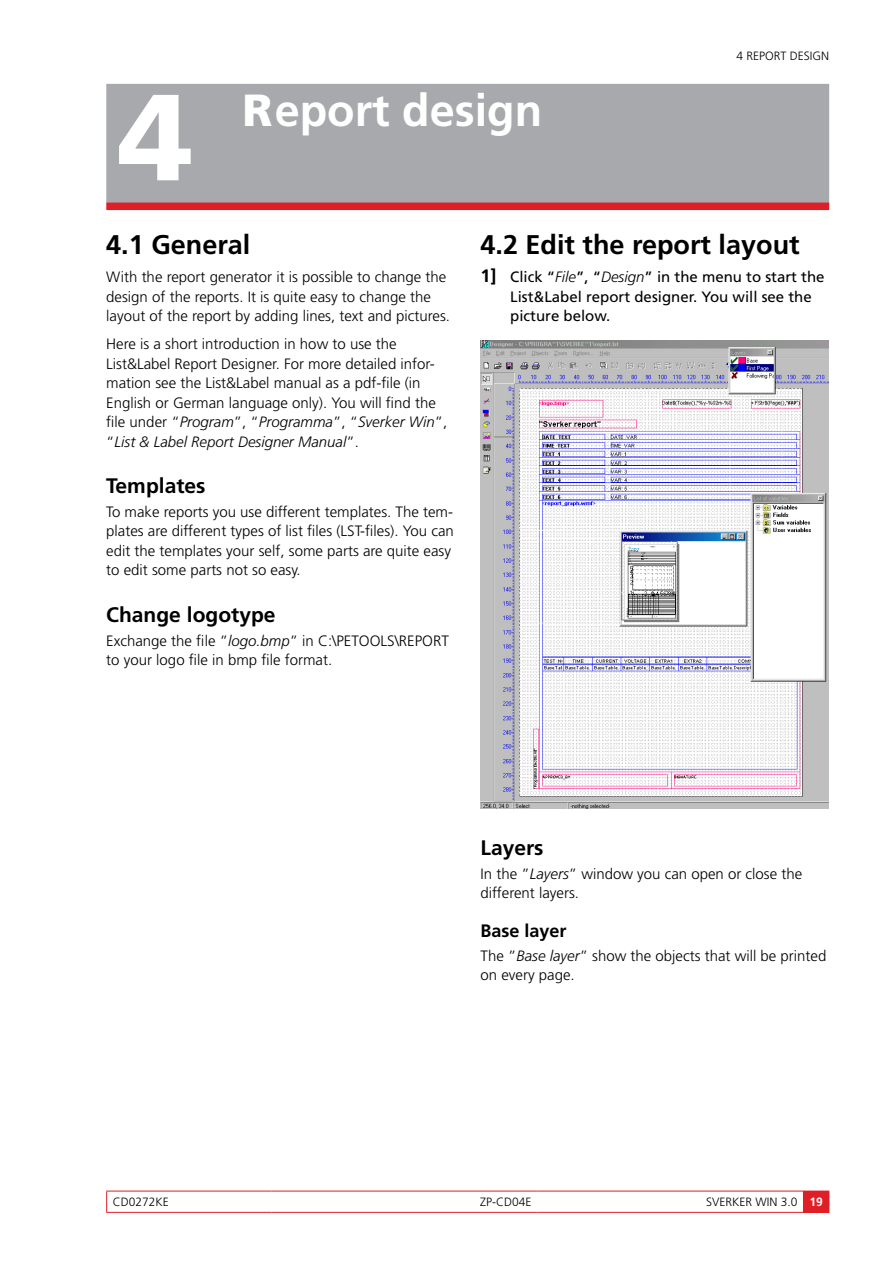
<style>
.page{position:relative;width:893px;height:1263px;background:#fff}
.page>*{position:absolute;margin:0;border:0;box-sizing:border-box;transform-origin:0 0}
.t1{font:900 122.4px "Frutiger LT Std";color:#fff}
.t2{font:700 45px "Frutiger LT Std";color:#fff}
.t3{font:700 27px "Frutiger LT Std";color:#000}
.t4{font:700 21px "Frutiger LT Std";color:#000}
.t5{font:700 18px "Frutiger LT Std";color:#000}
.t6{font:300 15px/19.5px "Frutiger LT Std";color:#000}
.t7{font:15px/19.5px "Frutiger LT Std";color:#000}
.t8{font:300 12px "Frutiger LT Std";color:#000}
.s1{font-weight:900}
.s2{font-style:italic}
.s3{font-weight:700;font-size:18px}
.s4{font-weight:300;font-style:italic}
.s5{font-weight:700;color:#fff}
</style>
<div class="page">
<svg style="left:106px;top:1192px;width:1px;height:20px"></svg>
<hr style="left:106px;top:1191px;width:166px;height:1px;background:#df1e26">
<hr style="left:106px;top:1212px;width:166px;height:1px;background:#df1e26">
<hr style="left:272px;top:1191px;width:266px;height:1px;background:#df1e26">
<hr style="left:272px;top:1212px;width:266px;height:1px;background:#df1e26">
<hr style="left:538px;top:1191px;width:265px;height:1px;background:#df1e26">
<hr style="left:538px;top:1212px;width:265px;height:1px;background:#df1e26">
<svg style="left:803px;top:1191px;width:27px;height:22px"></svg>
<div style="left:106px;top:84px;width:723px;height:120px;background:#a7a9ac"></div>
<div style="left:106px;top:203px;width:723px;height:7px;background:#df1e26"></div>
<img style="left:480px;top:341px;width:348px;height:468px">
<h1 class="t1" style="left:118px;top:64px;width:76px">4</h1>
<h2 class="t2" style="left:243px;top:84px;width:301px"><span class="s1">R</span>eport design</h2>
<p class="t8" style="left:736px;top:49px;width:25px">4 Report</p>
<p class="t8" style="left:790px;top:49px;width:32px">design</p>
<h3 class="t3" style="left:106px;top:229px;width:146px">4.1 General</h3>
<p class="t6" style="left:106px;top:267px;width:345px">With the report generator it is possible to change the design of the reports. It is quite easy to change the layout of the report by adding lines, text and pictures.</p>
<p class="t6" style="left:106px;top:334px;width:343px">Here is a short introduction in how to use the List&amp;Label Report Designer. For more detailed infor&shy;mation see the List&amp;Label manual as a pdf-file (in English or German language only). You will find the file under “<span class="s2">Program</span>”, “<span class="s2">Programma</span>”, “<span class="s2">Sverker Win</span>”, “<span class="s2">List &amp; Label Report Designer Manual</span>”.</p>
<h3 class="t4" style="left:106px;top:473px;width:101px">Templates</h3>
<p class="t6" style="left:106px;top:502px;width:349px">To make reports you use different templates. The tem&shy;plates are different types of list files (LST-files). You can edit the templates your self, some parts are quite easy to edit some parts not so easy.</p>
<h3 class="t4" style="left:106px;top:602px;width:171px">Change logotype</h3>
<p class="t6" style="left:106px;top:631px;width:344px">Exchange the file ”<span class="s2">logo.bmp</span>” in C:\PETOOLS\REPORT to your logo file in bmp file format.</p>
<h3 class="t3" style="left:480px;top:229px;width:321px">4.2 Edit the report layout</h3>
<p class="t7" style="left:510px;top:267px;width:316px;text-indent:-30px"><span class="s3">1]</span> Click “<span class="s4">File</span>”, “<span class="s4">Design</span>” in the menu to start the<br>List&amp;Label report designer. You will see the picture below.</p>
<h3 class="t4" style="left:480px;top:835px;width:65px">Layers</h3>
<p class="t6" style="left:480px;top:864px;width:323px">In the ”<span class="s2">Layers</span>” window you can open or close the different layers.</p>
<p class="t5" style="left:480px;top:920px;width:88px">Base layer</p>
<p class="t6" style="left:480px;top:946px;width:347px">The ”<span class="s2">Base layer</span>” show the objects that will be printed on every page.</p>
<p class="t8" style="left:113px;top:1195px;width:58px">CD0272KE</p>
<p class="t8" style="left:480px;top:1195px;width:53px">ZP-CD04E</p>
<p class="t8" style="left:706px;top:1195px;width:118px">SVERKER Win 3.0 <span class="s5">19</span></p>
</div>
